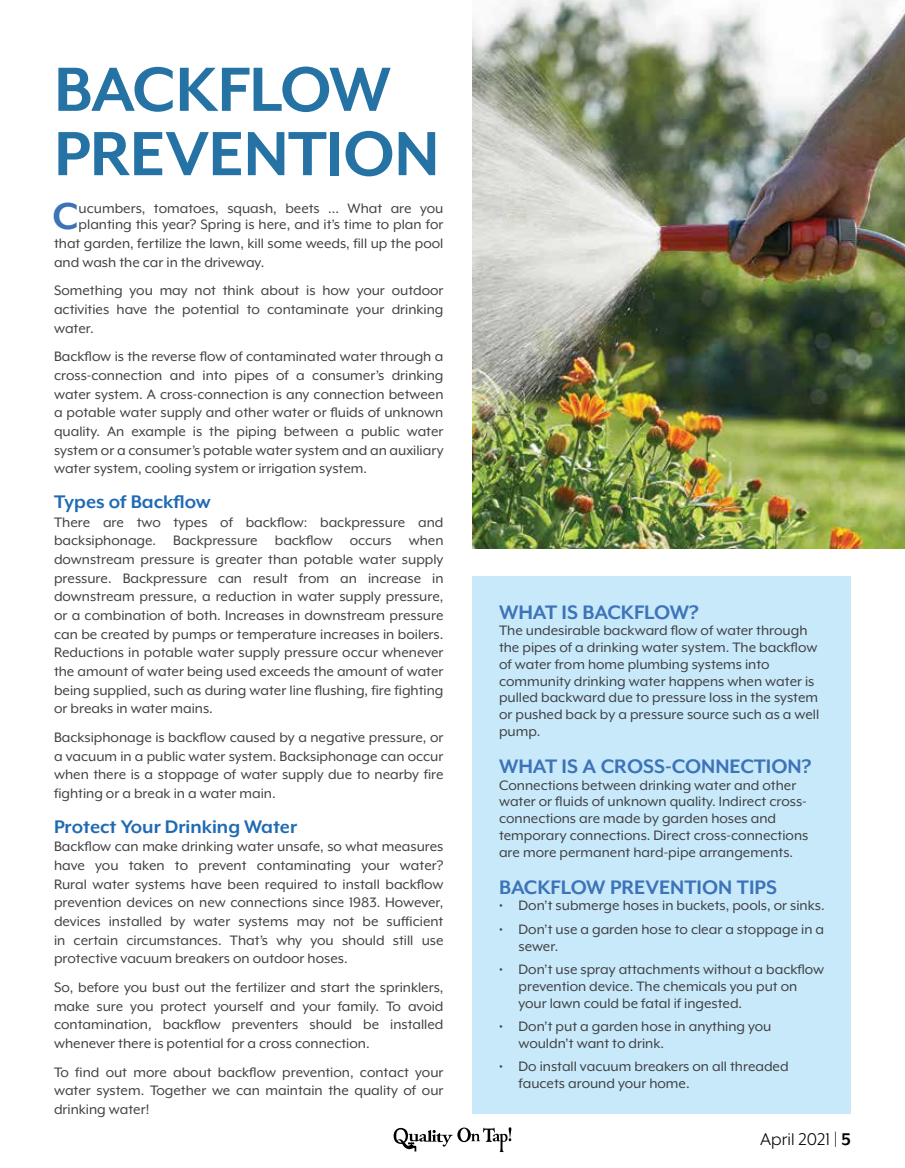
<style>
.page{position:relative;width:905px;height:1168px;background:#fff}
.page>*{position:absolute;margin:0;border:0;box-sizing:border-box;transform-origin:0 0}
.t1{font:700 71.85px/64.3px "Mr Eaves XL Mod OT";letter-spacing:-.01em;color:#2572a4}
.t2{font:700 43.2px "Mr Eaves XL Mod OT";color:#3e73b8}
.t3{font:700 22.5px "Mr Eaves XL Mod OT";color:#3e73b8}
.t4{font:700 21px "Mr Eaves XL Mod OT";color:#206ab3}
.t5{font:19.5px "Mr Eaves XL Mod OT";color:#000}
.t6{font:15.75px/18.6px "Mr Eaves XL Mod OT";color:#414042}
.s1{font-weight:700}
</style>
<div class="page">
<img style="left:472px;top:0;width:432px;height:549px">
<svg style="left:393px;top:1127px;width:118px;height:25px"></svg>
<div style="left:472px;top:576px;width:378px;height:538px;background:#c7e9fa"></div>
<h1 class="t1" style="left:54px;top:57px;width:387px">BACKFLOW<br>PREVENTION</h1>
<h2 class="t2" style="left:53px;top:195px;width:27px">C</h2>
<p class="t6" style="left:79px;top:200px;width:366px;line-height:16.5px">ucumbers, tomatoes, squash, beets ... What are you planting this year? Spring is here, and it’s time to plan for</p>
<p class="t6" style="left:54px;top:234px;width:391px">that garden, fertilize the lawn, kill some weeds, fill up the pool and wash the car in the driveway.</p>
<p class="t6" style="left:54px;top:281px;width:391px;text-align:justify">Something you may not think about is how your outdoor activities have the potential to contaminate your drinking water.</p>
<p class="t6" style="left:54px;top:347px;width:391px;text-align:justify">Backflow is the reverse flow of contaminated water through a cross-connection and into pipes of a consumer’s drinking water system. A cross-connection is any connection between a potable water supply and other water or fluids of unknown quality. An example is the piping between a public water system or a consumer’s potable water system and an auxiliary water system, cooling system or irrigation system.</p>
<h3 class="t4" style="left:54px;top:491px;width:158px">Types of Backflow</h3>
<p class="t6" style="left:54px;top:512px;width:391px;text-align:justify">There are two types of backflow: backpressure and backsiphonage. Backpressure backflow occurs when downstream pressure is greater than potable water supply pressure. Backpressure can result from an increase in downstream pressure, a reduction in water supply pressure, or a combination of both. Increases in downstream pressure can be created by pumps or temperature increases in boilers.<br>Reductions in potable water supply pressure occur whenever the amount of water being used exceeds the amount of water being supplied, such as during water line flushing, fire fighting or breaks in water mains.</p>
<p class="t6" style="left:54px;top:728px;width:391px;text-align:justify">Backsiphonage is backflow caused by a negative pressure, or a vacuum in a public water system. Backsiphonage can occur when there is a stoppage of water supply due to nearby fire fighting or a break in a water main.</p>
<h3 class="t4" style="left:54px;top:816px;width:245px">Protect Your Drinking Water</h3>
<p class="t6" style="left:54px;top:837px;width:391px;text-align:justify">Backflow can make drinking water unsafe, so what measures have you taken to prevent contaminating your water?<br>Rural water systems have been required to install backflow prevention devices on new connections since 1983. However, devices installed by water systems may not be sufficient in certain circumstances. That’s why you should still use protective vacuum breakers on outdoor hoses.</p>
<p class="t6" style="left:54px;top:978px;width:391px;text-align:justify">So, before you bust out the fertilizer and start the sprinklers, make sure you protect yourself and your family. To avoid contamination, backflow preventers should be installed whenever there is potential for a cross connection.</p>
<p class="t6" style="left:54px;top:1062px;width:391px;text-align:justify">To find out more about backflow prevention, contact your water system. Together we can maintain the quality of our drinking water!</p>
<h3 class="t3" style="left:499px;top:600px;width:201px">WHAT IS BACKFLOW?</h3>
<p class="t6" style="left:499px;top:622px;width:321px;line-height:16.8px">The undesirable backward flow of water through the pipes of a drinking water system. The backflow of water from home plumbing systems into community drinking water happens when water is pulled backward due to pressure loss in the system or pushed back by a pressure source such as a well pump.</p>
<h3 class="t3" style="left:499px;top:755px;width:314px">WHAT IS A CROSS-CONNECTION?</h3>
<p class="t6" style="left:499px;top:776px;width:311px;line-height:16.8px">Connections between drinking water and other water or fluids of unknown quality. Indirect cross&shy;connections are made by garden hoses and temporary connections. Direct cross-connections are more permanent hard-pipe arrangements.</p>
<h3 class="t3" style="left:499px;top:875px;width:279px">BACKFLOW PREVENTION TIPS</h3>
<p class="t6" style="left:499px;top:896px;width:327px">• Don’t submerge hoses in buckets, pools, or sinks.</p>
<p class="t6" style="left:518px;top:921px;width:307px;line-height:16.8px;text-indent:-19px">• Don’t use a garden hose to clear a stoppage in a sewer.</p>
<p class="t6" style="left:518px;top:961px;width:307px;line-height:16.8px;text-indent:-19px">• Don’t use spray attachments without a backflow prevention device. The chemicals you put on your lawn could be fatal if ingested.</p>
<p class="t6" style="left:518px;top:1018px;width:254px;line-height:16.8px;text-indent:-19px">• Don’t put a garden hose in anything you wouldn’t want to drink.</p>
<p class="t6" style="left:518px;top:1058px;width:272px;line-height:16.8px;text-indent:-19px">• Do install vacuum breakers on all threaded faucets around your home.</p>
<p class="t5" style="left:760px;top:1129px;width:92px">April 2021 | <span class="s1">5</span></p>
</div>
